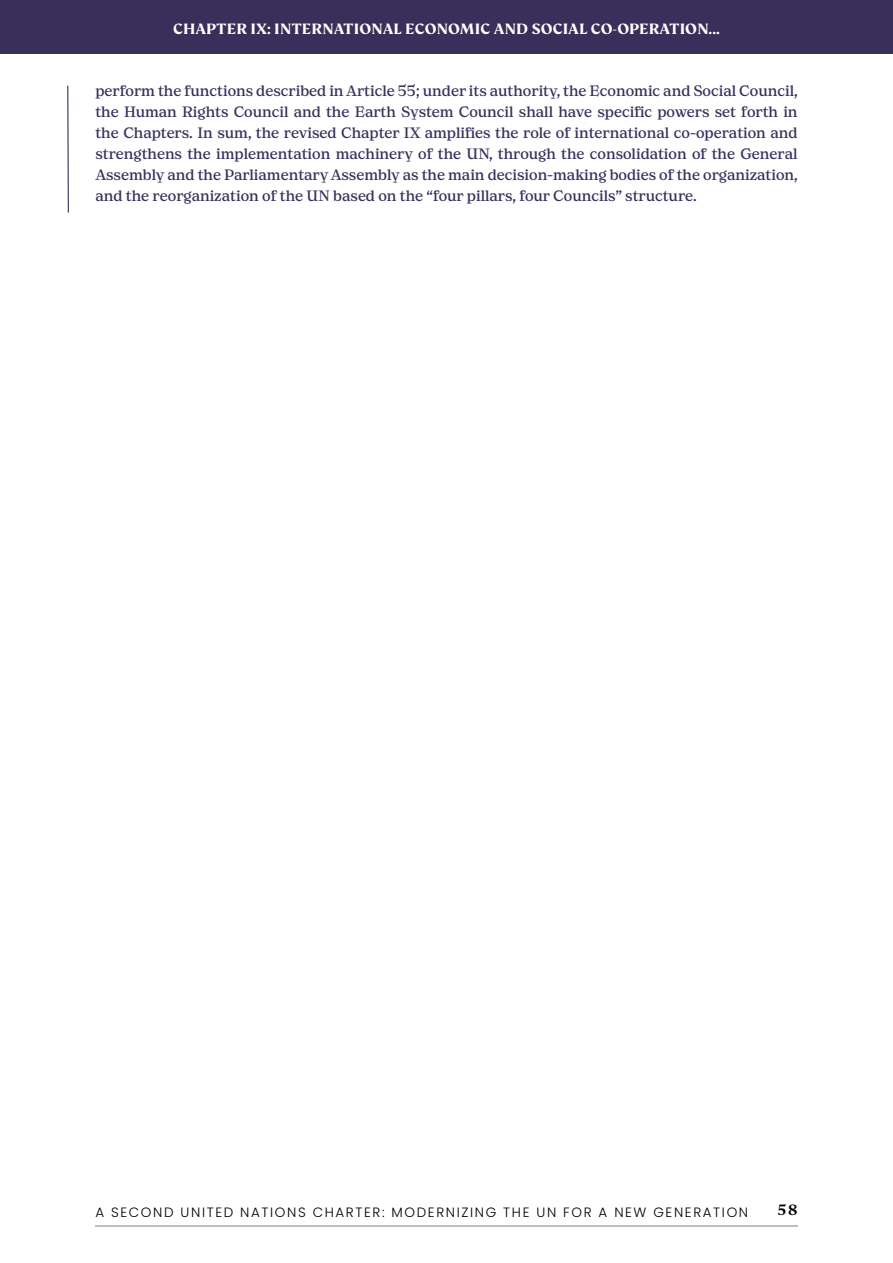
<style>
.page{position:relative;width:893px;height:1263px;background:#fff}
.page>*{position:absolute;margin:0;border:0;box-sizing:border-box;transform-origin:0 0}
.t1{font:700 16.5px "FS Kim Trial";color:#fff}
.t2{font:500 16.5px "FS Kim Trial";color:#000}
.t3{font:500 15px/21px "Ernst";color:#392f5a;text-align:justify}
.t4{font:300 13.5px "Poppins";letter-spacing:.12em;color:#000}
</style>
<div class="page">
<svg style="left:67px;top:85px;width:2px;height:128px"></svg>
<div style="left:0;top:0;width:893px;height:54px;background:#392f5a"></div>
<hr style="left:95px;top:1225px;width:702px;height:2px;background:#bebebe">
<p class="t1" style="left:173px;top:22px;width:548px">CHAPTER IX: INTERNATIONAL ECONOMIC AND SOCIAL CO-OPERATION...</p>
<p class="t3" style="left:95px;top:81px;width:704px">perform the functions described in Article 55; under its authority, the Economic and Social Council, the Human Rights Council and the Earth System Council shall have specific powers set forth in the Chapters. In sum, the revised Chapter IX amplifies the role of international co-operation and strengthens the implementation machinery of the UN, through the consolidation of the General Assembly and the Parliamentary Assembly as the main decision-making bodies of the organization, and the reorganization of the UN based on the “four pillars, four Councils” structure.</p>
<p class="t4" style="left:95px;top:1204px;width:654px">A SECOND UNITED NATIONS CHARTER: MODERNIZING THE UN FOR A NEW GENERATION</p>
<p class="t2" style="left:777px;top:1203px;width:22px">58</p>
</div>
